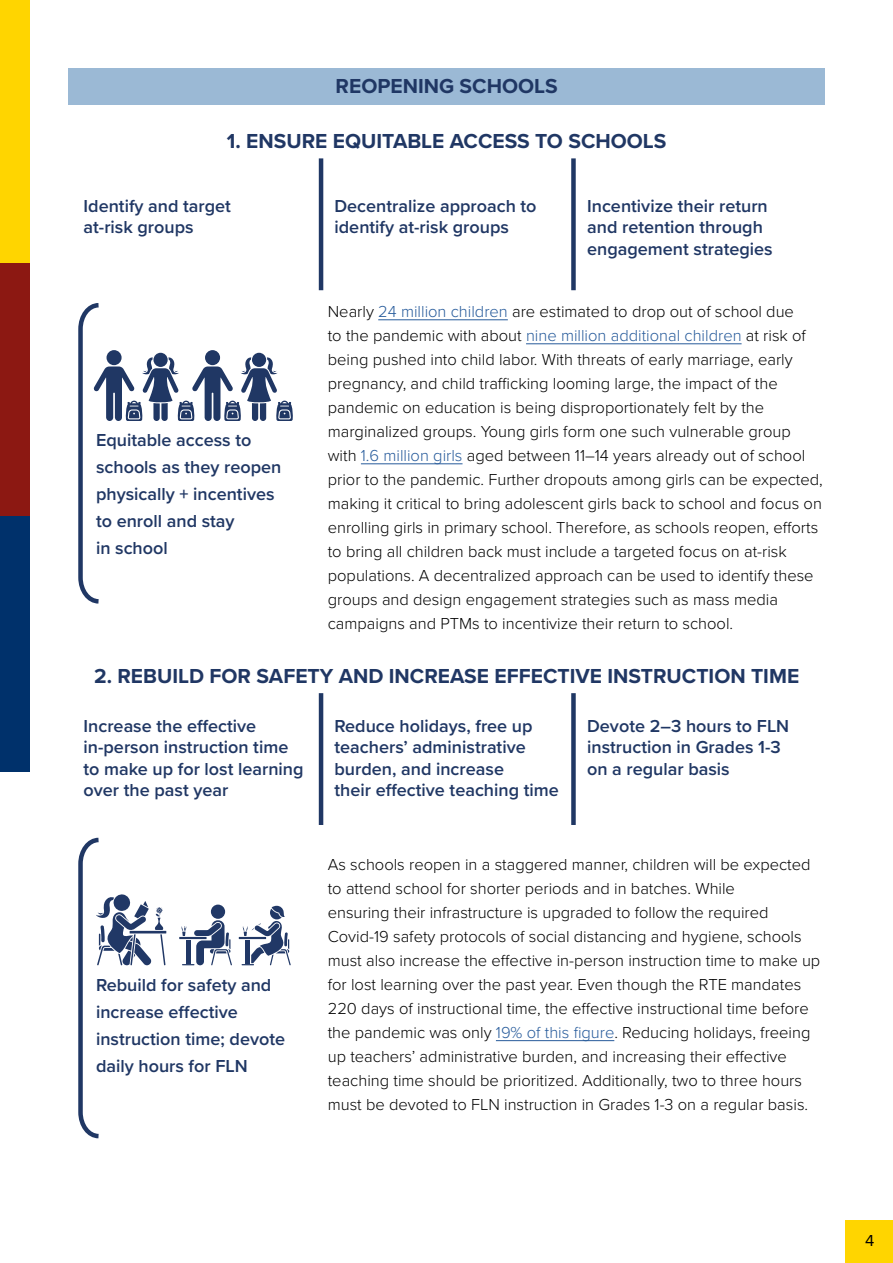
<style>
.page{position:relative;width:893px;height:1263px;background:#fff}
.page>*{position:absolute;margin:0;border:0;box-sizing:border-box;transform-origin:0 0}
.t1{font:700 21px "Proxima Nova";color:#203764}
.t2{font:600 18px/21.6px "Proxima Nova";color:#203764}
.t3{font:300 16.5px/24px "Proxima Nova";color:#000}
.t4{font:16.5px "Proxima Nova";color:#000}
.s1{color:#275b9b}
</style>
<div class="page">
<hr style="left:378px;top:319px;width:130px;height:1px;background:#275b9b">
<hr style="left:526px;top:343px;width:216px;height:1px;background:#275b9b">
<hr style="left:361px;top:463px;width:101px;height:1px;background:#275b9b">
<hr style="left:496px;top:1040px;width:118px;height:1px;background:#275b9b">
<svg style="left:78px;top:303px;width:215px;height:301px"></svg>
<svg style="left:78px;top:837px;width:88px;height:302px"></svg>
<div style="left:211px;top:904px;width:14px;height:15px;background:#213866;border-radius:50%"></div>
<hr style="left:179px;top:937px;width:28px;height:2px;background:#213866">
<svg style="left:181px;top:920px;width:51px;height:45px"></svg>
<hr style="left:239px;top:937px;width:27px;height:2px;background:#213866">
<svg style="left:242px;top:906px;width:49px;height:59px"></svg>
<hr style="left:319px;top:158px;width:4px;height:132px;background:#203764">
<hr style="left:319px;top:693px;width:4px;height:132px;background:#203764">
<div style="left:571px;top:158px;width:5px;height:132px;background:#203764"></div>
<div style="left:571px;top:693px;width:5px;height:132px;background:#203764"></div>
<div style="left:845px;top:1220px;width:48px;height:43px;background:#ffd500"></div>
<div style="left:0;top:0;width:30px;height:263px;background:#ffd500"></div>
<div style="left:0;top:263px;width:30px;height:255px;background:#8c1812"></div>
<div style="left:0;top:517px;width:30px;height:255px;background:#00316b"></div>
<div style="left:68px;top:68px;width:757px;height:37px;background:#9bb9d5"></div>
<p class="t1" style="left:336px;top:71px;width:224px">REOPENING SCHOOLS</p>
<p class="t1" style="left:227px;top:126px;width:441px">1. ENSURE EQUITABLE ACCESS TO SCHOOLS</p>
<p class="t2" style="left:84px;top:194px;width:149px">Identify and target at-risk groups</p>
<p class="t2" style="left:96px;top:426px;width:187px;line-height:27px">Equitable access to schools as they reopen physically + incentives to enroll and stay<br>in school</p>
<p class="t2" style="left:334px;top:194px;width:204px">Decentralize approach to identify at-risk groups</p>
<p class="t2" style="left:587px;top:194px;width:187px">Incentivize their return and retention through engagement strategies</p>
<p class="t3" style="left:328px;top:299px;width:497px">Nearly <span class="s1">24 million children</span> are estimated to drop out of school due<br>to the pandemic with about <span class="s1">nine million additional children</span> at risk of being pushed into child labor. With threats of early marriage, early pregnancy, and child trafficking looming large, the impact of the pandemic on education is being disproportionately felt by the marginalized groups. Young girls form one such vulnerable group with <span class="s1">1.6 million girls</span> aged between 11–14 years already out of school prior to the pandemic. Further dropouts among girls can be expected, making it critical to bring adolescent girls back to school and focus on enrolling girls in primary school. Therefore, as schools reopen, efforts to bring all children back must include a targeted focus on at-risk populations. A decentralized approach can be used to identify these groups and design engagement strategies such as mass media campaigns and PTMs to incentivize their return to school.</p>
<p class="t1" style="left:94px;top:660px;width:707px">2. REBUILD FOR SAFETY AND INCREASE EFFECTIVE INSTRUCTION TIME</p>
<p class="t2" style="left:84px;top:714px;width:221px">Increase the effective in-person instruction time to make up for lost learning over the past year</p>
<p class="t2" style="left:96px;top:971px;width:191px;line-height:27px">Rebuild for safety and increase effective instruction time; devote daily hours for FLN</p>
<p class="t2" style="left:334px;top:714px;width:226px">Reduce holidays, free up teachers’ administrative burden, and increase<br>their effective teaching time</p>
<p class="t2" style="left:587px;top:714px;width:204px">Devote 2–3 hours to FLN instruction in Grades 1-3 on a regular basis</p>
<p class="t3" style="left:328px;top:851px;width:494px">As schools reopen in a staggered manner, children will be expected to attend school for shorter periods and in batches. While<br>ensuring their infrastructure is upgraded to follow the required Covid-19 safety protocols of social distancing and hygiene, schools must also increase the effective in-person instruction time to make up for lost learning over the past year. Even though the RTE mandates 220 days of instructional time, the effective instructional time before the pandemic was only <span class="s1">19% of this figure</span>. Reducing holidays, freeing up teachers’ administrative burden, and increasing their effective teaching time should be prioritized. Additionally, two to three hours must be devoted to FLN instruction in Grades 1-3 on a regular basis.</p>
<p class="t4" style="left:865px;top:1228px;width:11px">4</p>
</div>
